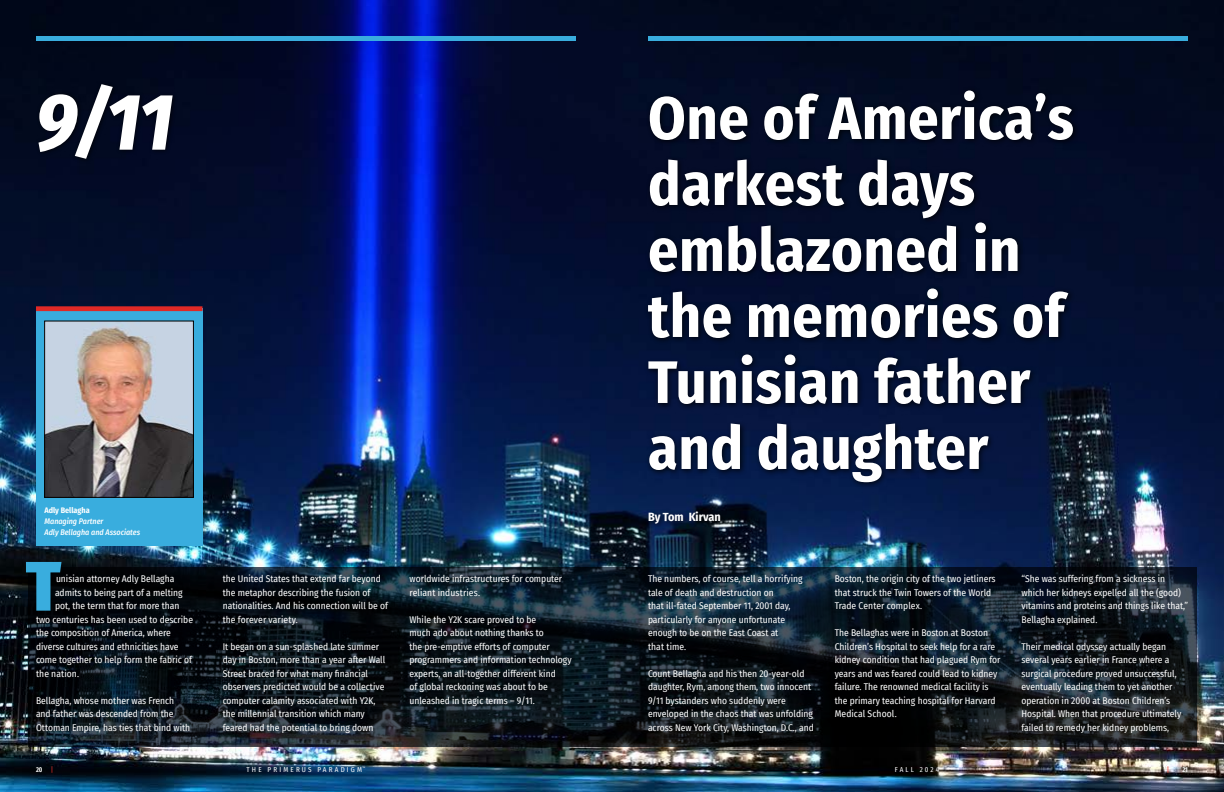
<style>
.page{position:relative;width:1224px;height:792px;background:#fff}
.page>*{position:absolute;margin:0;border:0;box-sizing:border-box;transform-origin:0 0}
.Main_Heading{font:italic 800 80px "Fira Sans Condensed";color:#fff}
.t1{font:900 70px "Fira Sans Condensed";color:#39adde}
.Subheading{font:700 60px/66px "Fira Sans Condensed";letter-spacing:.01em;color:#fff}
.Author_Copy{font:700 12px "Fira Sans Condensed";color:#fff}
.Paradigm_Body_Copy{font:9.5px/13.5px "Fira Sans Condensed";color:#fff}
.t2{font:italic 500 8px "Fira Sans Condensed";color:#fff}
.t3{font:700 8px "Fira Sans Condensed";color:#fff}
.t4{font:7px "Fira Sans Condensed";letter-spacing:.31em;color:#fff}
.t5{font:600 extra-condensed 7px "Fira Sans";color:#fff}
.t6{font:7px "Fira Sans Condensed";color:#ee3124}
.s1{font-family:"Fira Sans Condensed";font-weight:400;font-stretch:normal;color:#ee3124}
</style>
<div class="page">
<img style="left:0;top:0;width:1224px;height:792px">
<svg style="left:29px;top:567px;width:1168px;height:180px;background:#0f171f"></svg>
<hr style="left:36px;top:36px;width:540px;height:4px;background:#39adde">
<div style="left:36px;top:81px;width:143px;height:83px;background:#000;opacity:.75"></div>
<hr style="left:648px;top:36px;width:540px;height:4px;background:#39adde">
<div style="left:644px;top:86px;width:436px;height:444px;background:#000;opacity:.75"></div>
<div style="left:36px;top:309px;width:166px;height:237px;background:#39adde"></div>
<img style="left:46px;top:323px;width:146px;height:173px">
<div style="left:44px;top:321px;width:150px;height:177px;border:1px solid #000"></div>
<div style="left:36px;top:306px;width:166px;height:5px;background:#e02926"></div>
<p class="Main_Heading" style="left:36px;top:53px;width:139px">9/11</p>
<p class="t3" style="left:45px;top:503px;width:47px">Adly Bellagha</p>
<p class="t2" style="left:45px;top:514px;width:60px">Managing Partner</p>
<p class="t2" style="left:45px;top:525px;width:97px">Adly Bellagha and Associates</p>
<p class="t1" style="left:26px;top:524px;width:37px">T</p>
<p class="Paradigm_Body_Copy" style="left:56px;top:572px;width:120px">unisian attorney Adly Bellagha</p>
<p class="Paradigm_Body_Copy" style="left:55px;top:585px;width:129px">admits to being part of a melting</p>
<p class="Paradigm_Body_Copy" style="left:55px;top:599px;width:126px">pot, the term that for more than</p>
<p class="Paradigm_Body_Copy" style="left:36px;top:612px;width:159px">two centuries has been used to describe</p>
<p class="Paradigm_Body_Copy" style="left:36px;top:626px;width:136px">the composition of America, where</p>
<p class="Paradigm_Body_Copy" style="left:36px;top:639px;width:144px">diverse cultures and ethnicities have</p>
<p class="Paradigm_Body_Copy" style="left:36px;top:653px;width:158px">come together to help form the fabric of</p>
<p class="Paradigm_Body_Copy" style="left:36px;top:666px;width:45px">the nation.</p>
<p class="Paradigm_Body_Copy" style="left:36px;top:693px;width:156px">Bellagha, whose mother was French and father was descended from the<br>Ottoman Empire, has ties that bind with</p>
<p class="Paradigm_Body_Copy" style="left:223px;top:572px;width:167px">the United States that extend far beyond the metaphor describing the fusion of nationalities. And his connection will be of the forever variety.</p>
<p class="Paradigm_Body_Copy" style="left:223px;top:639px;width:164px">It began on a sun-splashed late summer day in Boston, more than a year after Wall Street braced for what many financial observers predicted would be a collective computer calamity associated with Y2K, the millennial transition which many feared had the potential to bring down</p>
<p class="t5" style="left:36px;top:763px;width:19px">20 <span class="s1">|</span></p>
<p class="t4" style="left:247px;top:764px;width:120px">THE PRIMERUS PARADIGM<sup>™</sup></p>
<p class="Paradigm_Body_Copy" style="left:410px;top:572px;width:154px">worldwide infrastructures for computer reliant industries.</p>
<p class="Paradigm_Body_Copy" style="left:410px;top:612px;width:164px">While the Y2K scare proved to be<br>much ado about nothing thanks to<br>the pre-emptive efforts of computer programmers and information technology experts, an all-together different kind<br>of global reckoning was about to be unleashed in tragic terms – 9/11.</p>
<p class="Subheading" style="left:648px;top:81px;width:427px">One of America’s darkest days</p>
<p class="Subheading" style="left:648px;top:213px;width:418px">emblazoned in the memories of<br>Tunisian father</p>
<p class="Subheading" style="left:648px;top:411px;width:342px">and daughter</p>
<p class="Author_Copy" style="left:648px;top:507px;width:74px">By Tom Kirvan</p>
<p class="Paradigm_Body_Copy" style="left:648px;top:572px;width:156px">The numbers, of course, tell a horrifying tale of death and destruction on<br>that ill-fated September 11, 2001 day, particularly for anyone unfortunate enough to be on the East Coast at<br>that time.</p>
<p class="Paradigm_Body_Copy" style="left:648px;top:666px;width:167px">Count Bellagha and his then 20-year-old daughter, Rym, among them, two innocent 9/11 bystanders who suddenly were enveloped in the chaos that was unfolding across New York City, Washington, D.C., and</p>
<p class="Paradigm_Body_Copy" style="left:835px;top:572px;width:162px">Boston, the origin city of the two jetliners that struck the Twin Towers of the World<br>Trade Center complex.</p>
<p class="Paradigm_Body_Copy" style="left:835px;top:626px;width:167px">The Bellaghas were in Boston at Boston Children’s Hospital to seek help for a rare kidney condition that had plagued Rym for years and was feared could lead to kidney failure. The renowned medical facility is the primary teaching hospital for Harvard Medical School.</p>
<p class="Paradigm_Body_Copy" style="left:1022px;top:572px;width:168px">“She was suffering from a sickness in which her kidneys expelled all the (good) vitamins and proteins and things like that,” Bellagha explained.</p>
<p class="Paradigm_Body_Copy" style="left:1022px;top:639px;width:161px">Their medical odyssey actually began several years earlier in France where a surgical procedure proved unsuccessful, eventually leading them to yet another operation in 2000 at Boston Children’s Hospital. When that procedure ultimately failed to remedy her kidney problems,</p>
<p class="t4" style="left:895px;top:764px;width:46px">FALL 2024</p>
<p class="t6" style="left:1167px;top:764px;width:4px">|</p>
<p class="t5" style="left:1183px;top:763px;width:7px">21</p>
</div>
